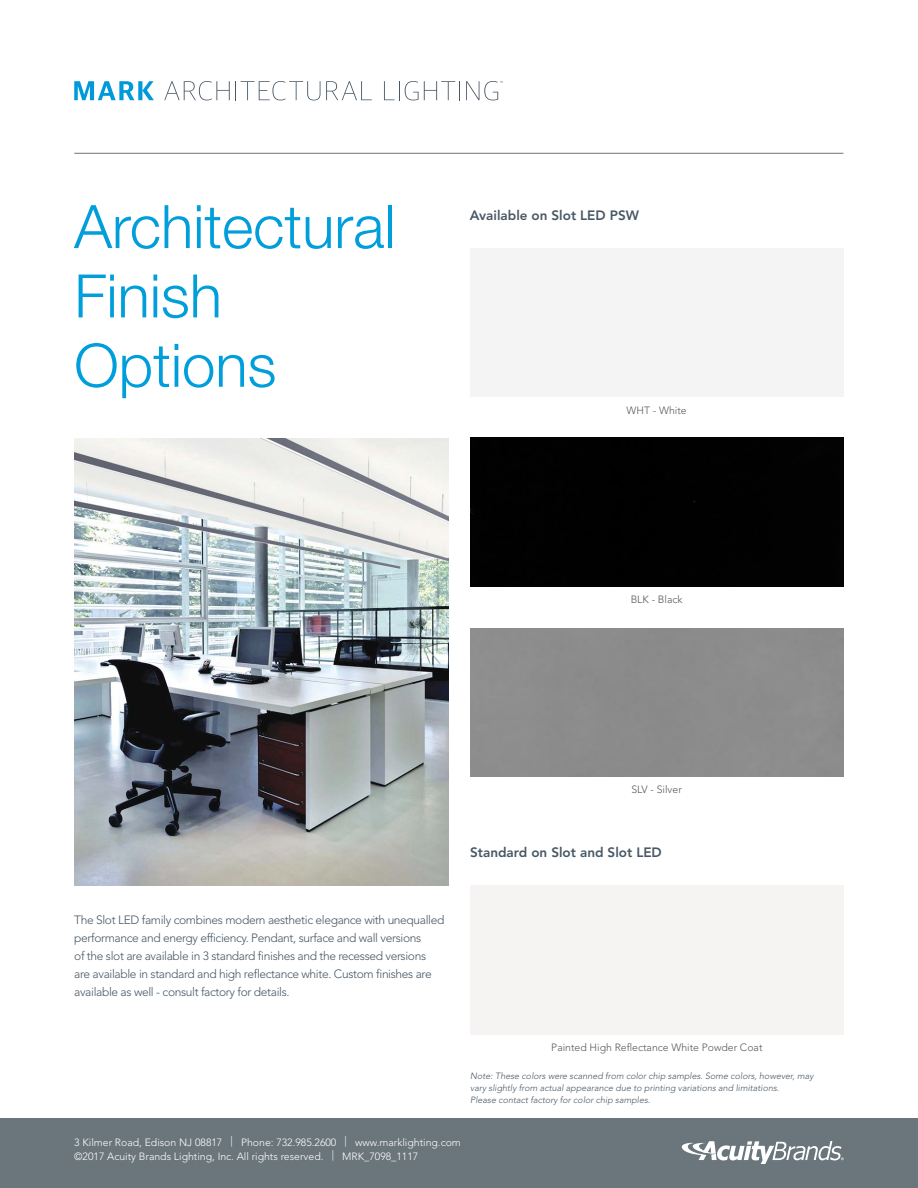
<style>
.page{position:relative;width:918px;height:1188px;background:#fff}
.page>*{position:absolute;margin:0;border:0;box-sizing:border-box;transform-origin:0 0}
.t1{font:300 60px/69.3px "Helvetica Neue LT Pro";color:#009edb}
.t2{font:800 13.5px "Avenir LT Std";color:#485865}
.t3{font:300 12px/18px "Avenir LT Std";letter-spacing:-.03em;color:#485865}
.t4{font:300 10.5px/14.4px "Avenir LT Std";color:#fff}
.t5{font:300 10.5px "Avenir LT Std";color:#58595b}
.t6{font:italic 300 9px/12px "Avenir LT Std";color:#485865}
</style>
<div class="page">
<div style="left:470px;top:438px;width:374px;height:148px;background:#010101"></div>
<div style="left:0;top:1119px;width:918px;height:69px;background:#6a757c"></div>
<svg style="left:682px;top:1141px;width:162px;height:23px"></svg>
<svg style="left:74px;top:81px;width:80px;height:19px"></svg>
<svg style="left:164px;top:81px;width:66px;height:19px"></svg>
<svg style="left:240px;top:81px;width:80px;height:19px"></svg>
<svg style="left:326px;top:81px;width:46px;height:19px"></svg>
<svg style="left:384px;top:81px;width:76px;height:19px"></svg>
<svg style="left:466px;top:81px;width:37px;height:19px"></svg>
<hr style="left:74px;top:153px;width:769px;height:1px;background:#6a757c">
<img style="left:75px;top:439px;width:373px;height:447px">
<h1 class="t1" style="left:74px;top:191px;width:323px">Architectural<br>Finish<br>Options</h1>
<p class="t2" style="left:470px;top:208px;width:171px">Available on Slot LED PSW</p>
<p class="t5" style="left:627px;top:404px;width:62px">WHT - White</p>
<p class="t5" style="left:631px;top:594px;width:53px">BLK - Black</p>
<p class="t5" style="left:631px;top:783px;width:52px">SLV - Silver</p>
<p class="t2" style="left:470px;top:845px;width:193px">Standard on Slot and Slot LED</p>
<p class="t3" style="left:74px;top:911px;width:372px">The Slot LED family combines modern aesthetic elegance with unequalled performance and energy efficiency. Pendant, surface and wall versions<br>of the slot are available in 3 standard finishes and the recessed versions are available in standard and high reflectance white. Custom finishes are available as well - consult factory for details.</p>
<p class="t5" style="left:551px;top:1042px;width:213px">Painted High Reflectance White Powder Coat</p>
<p class="t6" style="left:470px;top:1070px;width:345px">Note: These colors were scanned from color chip samples. Some colors, however, may vary slightly from actual appearance due to printing variations and limitations.<br>Please contact factory for color chip samples.</p>
<p class="t4" style="left:74px;top:1135px;width:388px">3 Kilmer Road, Edison NJ 08817 | Phone: 732.985.2600 | www.marklighting.com ©2017 Acuity Brands Lighting, Inc. All rights reserved. | MRK_7098_1117</p>
</div>
